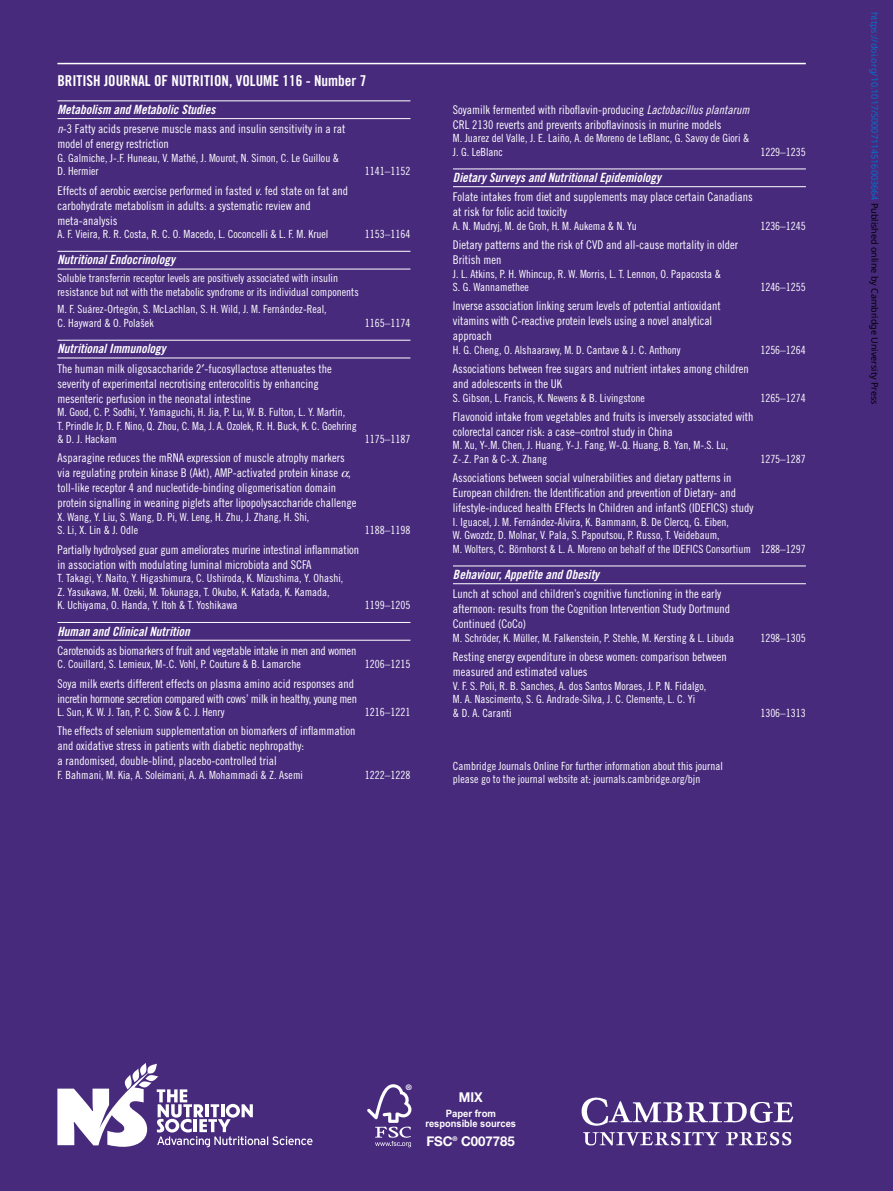
<style>
.page{position:relative;width:893px;height:1191px;background:#482a7d}
.page>*{position:absolute;margin:0;border:0;box-sizing:border-box;transform-origin:0 0}
.t1{font:15px "Trade Gothic Bold Cond Twenty";color:#fff}
.t2{font:700 13.5px "Helvetica Neue";color:#fff}
.t3{font:700 13.5px "Helvetica Neue";color:#fff;scale:.95 1}
.t4{font:12.75px "Trade Gothic Bold Cond Twenty Obl";color:#fff}
.t5{font:12px/15px "Trade Gothic Cond Eighteen";color:#fff}
.t6{font:12px/15px "Trade Gothic Cond Eighteen";letter-spacing:-.02em;color:#fff}
.t7{font:11.25px/13.5px "Trade Gothic Cond Eighteen";color:#fff}
.t8{font:700 10.2px "Arial";color:#fff;scale:.91 1}
.t9{font:700 10.05px "Arial";color:#fff;scale:.95 1}
.t10{font:9px "Noto Sans";color:#0172cf}
.t11{font:700 7.65px "Helvetica Neue";color:#fff}
.s1{font-family:"Trade Gothic Cond Eighteen Obl"}
.s2{color:#000}
.s3{font-size:13.35px}
</style>
<div class="page">
<hr style="left:57px;top:63px;width:749px;height:1px;background:#fff">
<svg style="left:57px;top:1062px;width:256px;height:85px"></svg>
<div style="left:580px;top:1097px;width:213px;height:53px;background:#482a7d"></div>
<img style="left:581px;top:1097px;width:212px;height:49px">
<hr style="left:58px;top:100px;width:352px;height:1px;background:#fff">
<hr style="left:58px;top:118px;width:352px;height:1px;background:#fff">
<hr style="left:58px;top:251px;width:352px;height:1px;background:#fff">
<hr style="left:58px;top:269px;width:352px;height:1px;background:#fff">
<hr style="left:58px;top:340px;width:352px;height:1px;background:#fff">
<hr style="left:58px;top:357px;width:352px;height:1px;background:#fff">
<hr style="left:58px;top:622px;width:352px;height:1px;background:#fff">
<hr style="left:58px;top:640px;width:352px;height:1px;background:#fff">
<hr style="left:453px;top:168px;width:353px;height:1px;background:#fff">
<hr style="left:453px;top:186px;width:353px;height:1px;background:#fff">
<hr style="left:453px;top:565px;width:353px;height:1px;background:#fff">
<hr style="left:453px;top:583px;width:353px;height:1px;background:#fff">
<svg style="left:367px;top:1084px;width:44px;height:63px;background:#6e5798"></svg>
<svg style="left:341px;top:471px;width:9px;height:7px"></svg>
<p class="t1" style="left:57px;top:75px;width:311px">BRITISH JOURNAL OF NUTRITION, VOLUME 116 - Number 7</p>
<p class="t4" style="left:58px;top:105px;width:159px">Metabolism and Metabolic Studies</p>
<p class="t5" style="left:58px;top:122px;width:289px"><span class="s1">n</span>-3 Fatty acids preserve muscle mass and insulin sensitivity in a rat model of energy restriction</p>
<p class="t7" style="left:58px;top:152px;width:283px">G. Galmiche, J-.F. Huneau, V. Mathé, J. Mourot, N. Simon, C. Le Guillou &amp;<br>D. Hermier</p>
<p class="t7" style="left:365px;top:165px;width:47px">1141–1152</p>
<p class="t5" style="left:58px;top:184px;width:292px">Effects of aerobic exercise performed in fasted <span class="s1">v</span>. fed state on fat and carbohydrate metabolism in adults: a systematic review and meta-analysis</p>
<p class="t7" style="left:58px;top:228px;width:272px">A. F. Vieira, R. R. Costa, R. C. O. Macedo, L. Coconcelli &amp; L. F. M. Kruel</p>
<p class="t7" style="left:365px;top:228px;width:47px">1153–1164</p>
<p class="t4" style="left:58px;top:255px;width:119px">Nutritional Endocrinology</p>
<p class="t7" style="left:58px;top:272px;width:303px">Soluble transferrin receptor levels are positively associated with insulin resistance but not with the metabolic syndrome or its individual components</p>
<p class="t7" style="left:58px;top:303px;width:271px">M. F. Suárez-Ortegón, S. McLachlan, S. H. Wild, J. M. Fernández-Real,<br>C. Hayward &amp; O. Polašek</p>
<p class="t7" style="left:365px;top:317px;width:47px">1165–1174</p>
<p class="t4" style="left:58px;top:344px;width:110px">Nutritional Immunology</p>
<p class="t5" style="left:58px;top:362px;width:276px">The human milk oligosaccharide 2 -fucosyllactose attenuates the severity of experimental necrotising enterocolitis by enhancing mesenteric perfusion in the neonatal intestine</p>
<p class="t7" style="left:58px;top:406px;width:301px">M. Good, C. P. Sodhi, Y. Yamaguchi, H. Jia, P. Lu, W. B. Fulton, L. Y. Martin,<br>T. Prindle Jr, D. F. Nino, Q. Zhou, C. Ma, J. A. Ozolek, R. H. Buck, K. C. Goehring &amp; D. J. Hackam</p>
<p class="t5" style="left:58px;top:451px;width:300px">Asparagine reduces the mRNA expression of muscle atrophy markers via regulating protein kinase B (Akt), AMP-activated protein kinase , toll-like receptor 4 and nucleotide-binding oligomerisation domain protein signalling in weaning piglets after lipopolysaccharide challenge</p>
<p class="t7" style="left:58px;top:511px;width:253px">X. Wang, Y. Liu, S. Wang, D. Pi, W. Leng, H. Zhu, J. Zhang, H. Shi,<br>S. Li, X. Lin &amp; J. Odle</p>
<p class="t7" style="left:365px;top:433px;width:47px">1175–1187</p>
<p class="t7" style="left:365px;top:524px;width:47px">1188–1198</p>
<p class="t5" style="left:58px;top:543px;width:303px">Partially hydrolysed guar gum ameliorates murine intestinal inflammation in association with modulating luminal microbiota and SCFA</p>
<p class="t7" style="left:58px;top:572px;width:287px">T. Takagi, Y. Naito, Y. Higashimura, C. Ushiroda, K. Mizushima, Y. Ohashi,<br>Z. Yasukawa, M. Ozeki, M. Tokunaga, T. Okubo, K. Katada, K. Kamada,<br>K. Uchiyama, O. Handa, Y. Itoh &amp; T. Yoshikawa</p>
<p class="t7" style="left:365px;top:599px;width:47px">1199–1205</p>
<p class="t4" style="left:58px;top:626px;width:134px">Human and Clinical Nutrition</p>
<p class="t6" style="left:58px;top:644px;width:300px">Carotenoids as biomarkers of fruit and vegetable intake in men and women</p>
<p class="t7" style="left:58px;top:658px;width:245px">C. Couillard, S. Lemieux, M-.C. Vohl, P. Couture &amp; B. Lamarche</p>
<p class="t7" style="left:365px;top:658px;width:47px">1206–1215</p>
<p class="t6" style="left:58px;top:677px;width:301px">Soya milk exerts different effects on plasma amino acid responses and incretin hormone secretion compared with cows’ milk in healthy, young men</p>
<p class="t7" style="left:58px;top:706px;width:169px">L. Sun, K. W. J. Tan, P. C. Siow &amp; C. J. Henry</p>
<p class="t7" style="left:365px;top:706px;width:47px">1216–1221</p>
<p class="t5" style="left:58px;top:724px;width:299px">The effects of selenium supplementation on biomarkers of inflammation and oxidative stress in patients with diabetic nephropathy:<br>a randomised, double-blind, placebo-controlled trial</p>
<p class="t7" style="left:58px;top:769px;width:247px">F. Bahmani, M. Kia, A. Soleimani, A. A. Mohammadi &amp; Z. Asemi</p>
<p class="t7" style="left:365px;top:769px;width:47px">1222–1228</p>
<p class="t5" style="left:453px;top:103px;width:298px">Soyamilk fermented with riboflavin-producing <span class="s1">Lactobacillus plantarum<br></span>CRL 2130 reverts and prevents ariboflavinosis in murine models</p>
<p class="t7" style="left:453px;top:132px;width:298px">M. Juarez del Valle, J. E. Laiño, A. de Moreno de LeBlanc, G. Savoy de Giori &amp;<br>J. G. LeBlanc</p>
<p class="t7" style="left:760px;top:146px;width:47px">1229–1235</p>
<p class="t4" style="left:453px;top:173px;width:210px">Dietary Surveys and Nutritional Epidemiology</p>
<p class="t5" style="left:453px;top:190px;width:301px">Folate intakes from diet and supplements may place certain Canadians at risk for folic acid toxicity</p>
<p class="t7" style="left:453px;top:220px;width:185px">A. N. Mudryj, M. de Groh, H. M. Aukema &amp; N. Yu</p>
<p class="t7" style="left:760px;top:220px;width:47px">1236–1245</p>
<p class="t5" style="left:453px;top:238px;width:287px">Dietary patterns and the risk of CVD and all-cause mortality in older<br>British men</p>
<p class="t7" style="left:453px;top:268px;width:270px">J. L. Atkins, P. H. Whincup, R. W. Morris, L. T. Lennon, O. Papacosta &amp;<br>S. G. Wannamethee</p>
<p class="t7" style="left:760px;top:281px;width:47px">1246–1255</p>
<p class="t5" style="left:453px;top:299px;width:269px">Inverse association linking serum levels of potential antioxidant vitamins with C-reactive protein levels using a novel analytical approach</p>
<p class="t7" style="left:453px;top:344px;width:229px">H. G. Cheng, O. Alshaarawy, M. D. Cantave &amp; J. C. Anthony</p>
<p class="t7" style="left:760px;top:344px;width:47px">1256–1264</p>
<p class="t5" style="left:453px;top:362px;width:297px">Associations between free sugars and nutrient intakes among children and adolescents in the UK</p>
<p class="t7" style="left:453px;top:392px;width:193px">S. Gibson, L. Francis, K. Newens &amp; B. Livingstone</p>
<p class="t7" style="left:760px;top:392px;width:47px">1265–1274</p>
<p class="t5" style="left:453px;top:410px;width:302px">Flavonoid intake from vegetables and fruits is inversely associated with colorectal cancer risk: a case–control study in China</p>
<p class="t7" style="left:453px;top:439px;width:277px">M. Xu, Y-.M. Chen, J. Huang, Y-.J. Fang, W-.Q. Huang, B. Yan, M-.S. Lu,<br>Z-.Z. Pan &amp; C-.X. Zhang</p>
<p class="t7" style="left:760px;top:453px;width:47px">1275–1287</p>
<p class="t5" style="left:453px;top:471px;width:302px">Associations between social vulnerabilities and dietary patterns in<br>European children: the Identification and prevention of Dietary- and lifestyle-induced health EFfects In Children and infantS (IDEFICS) study</p>
<p class="t7" style="left:453px;top:516px;width:354px">I. Iguacel, J. M. Fernández-Alvira, K. Bammann, B. De Clercq, G. Eiben,<br>W. Gwozdz, D. Molnar, V. Pala, S. Papoutsou, P. Russo, T. Veidebaum,<br>M. Wolters, C. Börnhorst &amp; L. A. Moreno on behalf of the IDEFICS Consortium 1288–1297</p>
<p class="t4" style="left:453px;top:570px;width:148px">Behaviour, Appetite and Obesity</p>
<p class="t5" style="left:453px;top:587px;width:279px">Lunch at school and children’s cognitive functioning in the early afternoon: results from the Cognition Intervention Study Dortmund<br>Continued (CoCo)</p>
<p class="t7" style="left:453px;top:632px;width:283px">M. Schröder, K. Müller, M. Falkenstein, P. Stehle, M. Kersting &amp; L. Libuda</p>
<p class="t7" style="left:760px;top:632px;width:47px">1298–1305</p>
<p class="t5" style="left:453px;top:650px;width:275px">Resting energy expenditure in obese women: comparison between measured and estimated values</p>
<p class="t7" style="left:453px;top:680px;width:255px">V. F. S. Poli, R. B. Sanches, A. dos Santos Moraes, J. P. N. Fidalgo,<br>M. A. Nascimento, S. G. Andrade-Silva, J. C. Clemente, L. C. Yi<br>&amp; D. A. Caranti</p>
<p class="t7" style="left:760px;top:707px;width:47px">1306–1313</p>
<p class="t7" style="left:453px;top:760px;width:271px">Cambridge Journals Online For further information about this journal please go to the journal website at: journals.cambridge.org/bjn</p>
<p class="t10" style="left:881px;top:12px;width:394px;rotate:90deg">https://doi.org/10.1017/S0007114516003664 <span class="s2">Published online by Cambridge University Press</span></p>
<p class="t11" style="left:406px;top:1084px;width:8px">®</p>
<p class="t3" style="left:459px;top:1092px;width:27px">MIX</p>
<p class="t9" style="left:446px;top:1107px;width:54px">Paper from</p>
<p class="t8" style="left:425px;top:1117px;width:101px">responsible sources</p>
<p class="t2" style="left:426px;top:1136px;width:90px"><span class="s3">FSC</span><sup>®</sup> C007785</p>
</div>
